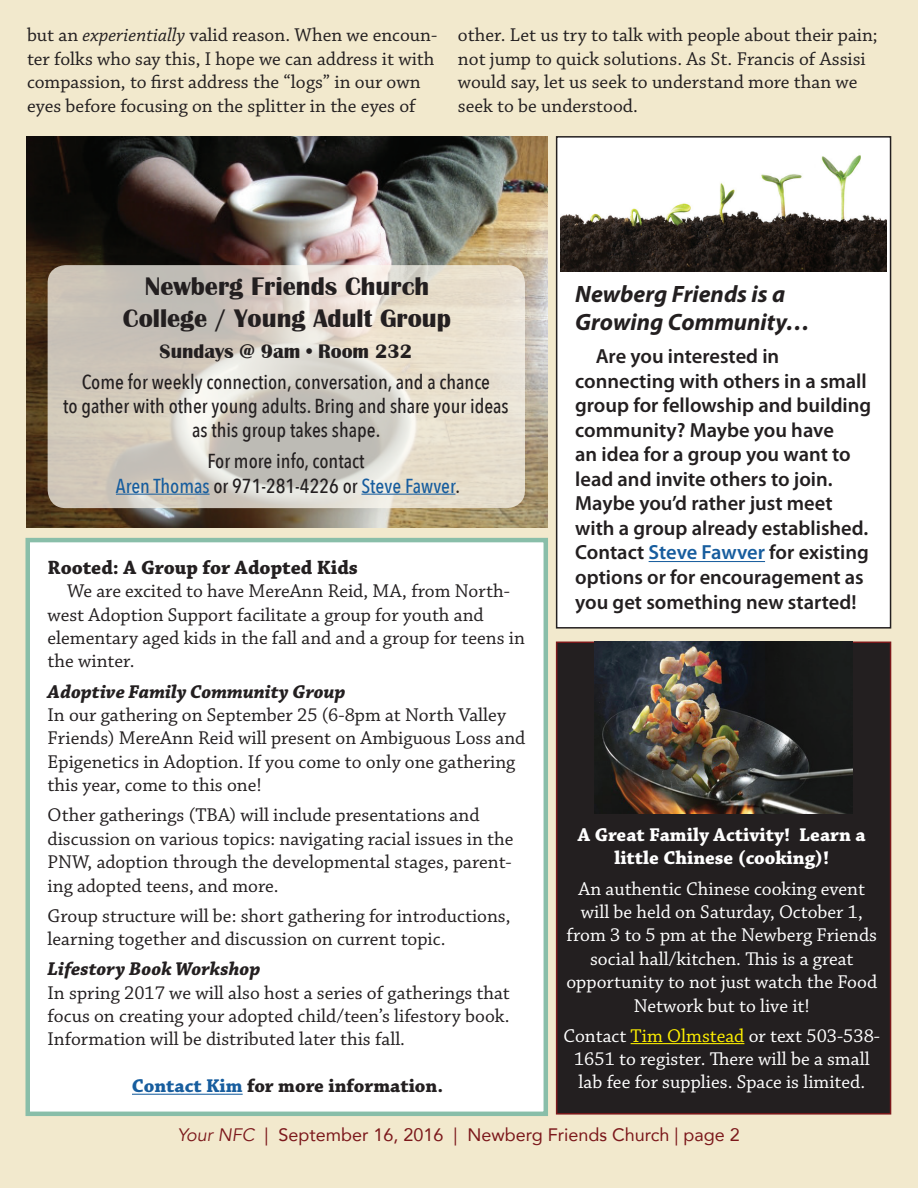
<style>
.page{position:relative;width:918px;height:1188px;background:#f2e9cd}
.page>*{position:absolute;margin:0;border:0;box-sizing:border-box;transform-origin:0 0}
.t1{font:700 26.25px/31.5px "Britannic";color:#231f20;text-align:center}
.t2{font:italic 700 23.7px/28.5px "Myriad Pro";color:#231f20}
.t3{font:600 20.4px/24.6px "Myriad Pro";color:#231f20}
.t4{font:500 20.25px/24.3px "Avenir Next Condensed";color:#231f20;text-align:center}
.t5{font:700 20.25px "Chaparral Pro";color:#231f20}
.t6{font:700 20.25px "Britannic";color:#231f20}
.t7{font:19.5px/23.4px "Chaparral Pro";color:#231f20}
.t8{font:19.5px/23.4px "Chaparral Pro";color:#fff;text-align:center}
.t9{font:700 19.5px/23.4px "Chaparral Pro";color:#fff;text-align:center}
.t10{font:italic 700 19.5px "Chaparral Pro";color:#231f20}
.t11{font:700 19.5px "Chaparral Pro";color:#231f20}
.t12{font:18px "Avenir";color:#7c181b}
.s1{font-style:italic}
.s2{color:#175d9e}
.s3{color:#fff101}
</style>
<div class="page">
<div style="left:557px;top:642px;width:334px;height:472px;background:#231f20"></div>
<div style="left:556px;top:642px;width:335px;height:473px;border:2px solid #7c181b"></div>
<img style="left:27px;top:137px;width:520px;height:390px">
<svg style="left:48px;top:265px;width:477px;height:243px"></svg>
<hr style="left:116px;top:494px;width:94px;height:1px;background:#175d9e">
<hr style="left:361px;top:494px;width:94px;height:1px;background:#175d9e">
<div style="left:557px;top:137px;width:334px;height:491px;background:#fff"></div>
<div style="left:556px;top:136px;width:335px;height:493px;border:2px solid #231f20"></div>
<img style="left:561px;top:155px;width:325px;height:116px">
<hr style="left:649px;top:561px;width:116px;height:1px;background:#175d9e">
<hr style="left:631px;top:1043px;width:113px;height:1px;background:#fff101">
<img style="left:595px;top:642px;width:258px;height:172px">
<div style="left:26px;top:538px;width:522px;height:578px;background:#fff;border:4px solid #89bea9"></div>
<hr style="left:132px;top:1094px;width:111px;height:1px;background:#175d9e">
<p class="t7" style="left:27px;top:24px;width:412px">but an <span class="s1">experientially</span> valid reason. When we encoun&shy;ter folks who say this, I hope we can address it with compassion, to first address the “logs” in our own eyes before focusing on the splitter in the eyes of</p>
<p class="t7" style="left:458px;top:24px;width:421px">other. Let us try to talk with people about their pain; not jump to quick solutions. As St. Francis of Assisi would say, let us seek to understand more than we seek to be understood.</p>
<h1 class="t1" style="left:123px;top:271px;width:330px">Newberg Friends Church<br>College / Young Adult Group</h1>
<p class="t6" style="left:160px;top:340px;width:254px">Sundays @ 9am • Room 232</p>
<p class="t4" style="left:63px;top:370px;width:447px">Come for weekly connection, conversation, and a chance<br>to gather with other young adults. Bring and share your ideas as this group takes shape.</p>
<p class="t4" style="left:116px;top:449px;width:346px">For more info, contact<br><span class="s2">Aren Thomas</span> or 971-281-4226 or <span class="s2">Steve Fawver</span>.</p>
<p class="t5" style="left:48px;top:556px;width:312px">Rooted: A Group for Adopted Kids</p>
<p class="t7" style="left:48px;top:580px;width:479px;text-indent:20px">We are excited to have MereAnn Reid, MA, from North&shy;west Adoption Support facilitate a group for youth and elementary aged kids in the fall and and a group for teens in the winter.</p>
<p class="t10" style="left:48px;top:680px;width:299px">Adoptive Family Community Group</p>
<p class="t7" style="left:48px;top:704px;width:479px">In our gathering on September 25 (6-8pm at North Valley Friends) MereAnn Reid will present on Ambiguous Loss and Epigenetics in Adoption. If you come to only one gathering this year, come to this one!</p>
<p class="t7" style="left:48px;top:804px;width:467px">Other gatherings (TBA) will include presentations and discussion on various topics: navigating racial issues in the PNW, adoption through the developmental stages, parent&shy;ing adopted teens, and more.</p>
<p class="t7" style="left:48px;top:905px;width:465px">Group structure will be: short gathering for introductions, learning together and discussion on current topic.</p>
<p class="t10" style="left:48px;top:958px;width:214px">Lifestory Book Workshop</p>
<p class="t7" style="left:48px;top:982px;width:464px;text-align:justify">In spring 2017 we will also host a series of gatherings that focus on creating your adopted child/teen’s lifestory book.<br>Information will be distributed later this fall.</p>
<p class="t11" style="left:132px;top:1075px;width:313px"><span class="s2">Contact Kim</span> for more information.</p>
<p class="t2" style="left:575px;top:280px;width:236px">Newberg Friends is a<br>Growing Community…</p>
<p class="t3" style="left:575px;top:343px;width:298px;text-indent:20px">Are you interested in connecting with others in a small group for fellowship and building community? Maybe you have<br>an idea for a group you want to lead and invite others to join.<br>Maybe you’d rather just meet with a group already established.<br>Contact <span class="s2">Steve Fawver</span> for existing options or for encouragement as you get something new started!</p>
<p class="t9" style="left:578px;top:824px;width:289px">A Great Family Activity! Learn a little Chinese (cooking)!</p>
<p class="t8" style="left:566px;top:877px;width:312px">An authentic Chinese cooking event will be held on Saturday, October 1, from 3 to 5 pm at the Newberg Friends social hall/kitchen. This is a great opportunity to not just watch the Food Network but to live it!</p>
<p class="t8" style="left:564px;top:1025px;width:318px">Contact <span class="s3">Tim Olmstead</span> or text 503-538-<br>1651 to register. There will be a small lab fee for supplies. Space is limited.</p>
<p class="t12" style="left:177px;top:1120px;width:564px"><span class="s1">Your NFC</span> | September 16, 2016 | Newberg Friends Church | page 2</p>
</div>
